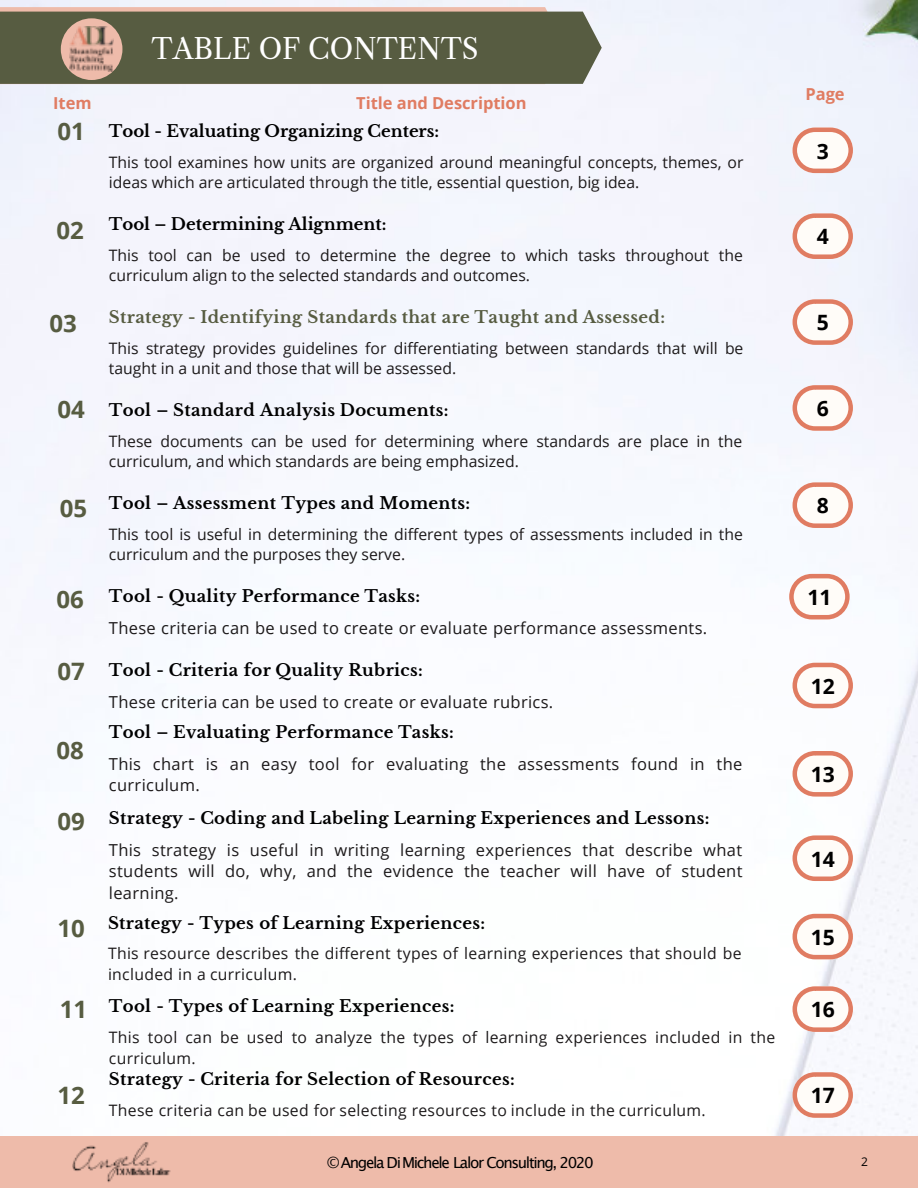
<style>
.page{position:relative;width:918px;height:1188px;background:#fff}
.page>*{position:absolute;margin:0;border:0;box-sizing:border-box;transform-origin:0 0}
.t1{font:28.05px "Libre Caslon Text";color:#fff}
.t2{font:700 24px "Open Sans";color:#575c41}
.t3{font:700 21.15px "Open Sans";color:#000}
.t4{font:700 16.5px "Libre Baskerville";letter-spacing:.02em;color:#000}
.t5{font:16.5px/21.5px "Open Sans";letter-spacing:.02em;color:#1c191a}
.t6{font:700 16.5px "Libre Baskerville";color:#000}
.t7{font:700 16.5px "Libre Baskerville";letter-spacing:.02em;color:#575c41}
.t8{font:700 16.5px "Open Sans";color:#e07c62}
.t9{font:15.75px/20.2px "Open Sans";color:#1c191a}
.t10{font:15.75px/20.2px "Open Sans";letter-spacing:.02em;color:#1c191a}
.t11{font:15.15px "Lucida Grande";letter-spacing:-.09em;color:#000}
.t12{font:12px "Open Sans";color:#000}
</style>
<div class="page">
<img style="left:0;top:0;width:918px;height:1136px">
<svg style="left:793px;top:128px;width:60px;height:45px"></svg>
<svg style="left:793px;top:213px;width:60px;height:46px"></svg>
<svg style="left:793px;top:299px;width:60px;height:46px"></svg>
<svg style="left:793px;top:385px;width:60px;height:46px"></svg>
<svg style="left:793px;top:482px;width:60px;height:46px"></svg>
<svg style="left:789px;top:574px;width:61px;height:45px"></svg>
<svg style="left:793px;top:663px;width:60px;height:45px"></svg>
<svg style="left:793px;top:751px;width:60px;height:46px"></svg>
<svg style="left:793px;top:835px;width:60px;height:46px"></svg>
<svg style="left:793px;top:914px;width:60px;height:45px"></svg>
<svg style="left:793px;top:986px;width:60px;height:46px"></svg>
<svg style="left:793px;top:1072px;width:60px;height:46px"></svg>
<div style="left:0;top:1136px;width:918px;height:52px;background:#eba"></div>
<img style="left:72px;top:1142px;width:99px;height:41px">
<svg style="left:0;top:7px;width:602px;height:77px;background:#63654b"></svg>
<div style="left:61px;top:18px;width:61px;height:62px;background:#eba;border-radius:50%"></div>
<img style="left:69px;top:27px;width:45px;height:44px">
<h1 class="t1" style="left:152px;top:32px;width:329px">TABLE OF CONTENTS</h1>
<p class="t8" style="left:53px;top:97px;width:40px">Item</p>
<p class="t8" style="left:356px;top:97px;width:172px">Title and Description</p>
<h2 class="t2" style="left:58px;top:122px;width:29px">01</h2>
<p class="t6" style="left:109px;top:121px;width:332px">Tool - Evaluating Organizing Centers:</p>
<p class="t9" style="left:109px;top:154px;width:636px">This tool examines how units are organized around meaningful concepts, themes, or ideas which are articulated through the title, essential question, big idea.</p>
<h2 class="t2" style="left:57px;top:220px;width:29px">02</h2>
<p class="t6" style="left:109px;top:214px;width:279px">Tool – Determining Alignment:</p>
<p class="t9" style="left:109px;top:247px;width:635px">This tool can be used to determine the degree to which tasks throughout the curriculum align to the selected standards and outcomes.</p>
<h2 class="t2" style="left:49px;top:313px;width:29px">03</h2>
<p class="t7" style="left:109px;top:307px;width:558px">Strategy - Identifying Standards that are Taught and Assessed:</p>
<p class="t9" style="left:109px;top:340px;width:636px">This strategy provides guidelines for differentiating between standards that will be taught in a unit and those that will be assessed.</p>
<h2 class="t2" style="left:58px;top:400px;width:29px">04</h2>
<p class="t4" style="left:109px;top:400px;width:341px">Tool – Standard Analysis Documents:</p>
<p class="t9" style="left:109px;top:433px;width:635px">These documents can be used for determining where standards are place in the curriculum, and which standards are being emphasized.</p>
<h2 class="t2" style="left:60px;top:498px;width:29px">05</h2>
<p class="t4" style="left:109px;top:493px;width:363px">Tool – Assessment Types and Moments:</p>
<p class="t9" style="left:109px;top:526px;width:636px">This tool is useful in determining the different types of assessments included in the curriculum and the purposes they serve.</p>
<h2 class="t2" style="left:57px;top:590px;width:29px">06</h2>
<p class="t4" style="left:109px;top:586px;width:313px">Tool - Quality Performance Tasks:</p>
<p class="t5" style="left:109px;top:619px;width:600px">These criteria can be used to create or evaluate performance assessments.</p>
<h2 class="t2" style="left:58px;top:662px;width:29px">07</h2>
<p class="t4" style="left:109px;top:660px;width:315px">Tool - Criteria for Quality Rubrics:</p>
<p class="t5" style="left:109px;top:693px;width:446px">These criteria can be used to create or evaluate rubrics.</p>
<h2 class="t2" style="left:57px;top:740px;width:29px">08</h2>
<p class="t4" style="left:109px;top:722px;width:346px">Tool – Evaluating Performance Tasks:</p>
<p class="t5" style="left:109px;top:755px;width:635px">This chart is an easy tool for evaluating the assessments found in the curriculum.</p>
<h2 class="t2" style="left:58px;top:811px;width:29px">09</h2>
<p class="t4" style="left:109px;top:808px;width:602px">Strategy - Coding and Labeling Learning Experiences and Lessons:</p>
<p class="t5" style="left:109px;top:841px;width:635px;text-align:justify">This strategy is useful in writing learning experiences that describe what students will do, why, and the evidence the teacher will have of student learning.</p>
<h2 class="t2" style="left:58px;top:919px;width:29px">10</h2>
<p class="t4" style="left:108px;top:913px;width:379px">Strategy - Types of Learning Experiences:</p>
<p class="t10" style="left:108px;top:945px;width:635px">This resource describes the different types of learning experiences that should be included in a curriculum.</p>
<h2 class="t2" style="left:60px;top:999px;width:29px">11</h2>
<p class="t4" style="left:109px;top:996px;width:347px">Tool - Types of Learning Experiences:</p>
<p class="t10" style="left:109px;top:1029px;width:668px">This tool can be used to analyze the types of learning experiences included in the curriculum.</p>
<h2 class="t2" style="left:58px;top:1086px;width:29px">12</h2>
<p class="t4" style="left:109px;top:1069px;width:407px">Strategy - Criteria for Selection of Resources:</p>
<p class="t10" style="left:109px;top:1102px;width:598px">These criteria can be used for selecting resources to include in the curriculum.</p>
<p class="t8" style="left:805px;top:87px;width:41px">Page</p>
<h3 class="t3" style="left:817px;top:142px;width:14px">3</h3>
<h3 class="t3" style="left:817px;top:228px;width:14px">4</h3>
<h3 class="t3" style="left:817px;top:314px;width:14px">5</h3>
<h3 class="t3" style="left:817px;top:400px;width:14px">6</h3>
<h3 class="t3" style="left:817px;top:497px;width:14px">8</h3>
<h3 class="t3" style="left:808px;top:589px;width:26px">11</h3>
<h3 class="t3" style="left:811px;top:678px;width:26px">12</h3>
<h3 class="t3" style="left:811px;top:766px;width:26px">13</h3>
<h3 class="t3" style="left:811px;top:850px;width:26px">14</h3>
<h3 class="t3" style="left:811px;top:929px;width:26px">15</h3>
<h3 class="t3" style="left:811px;top:1001px;width:26px">16</h3>
<h3 class="t3" style="left:811px;top:1087px;width:26px">17</h3>
<p class="t11" style="left:327px;top:1156px;width:268px">©Angela Di Michele Lalor Consulting, 2020</p>
<p class="t12" style="left:861px;top:1157px;width:8px">2</p>
</div>
